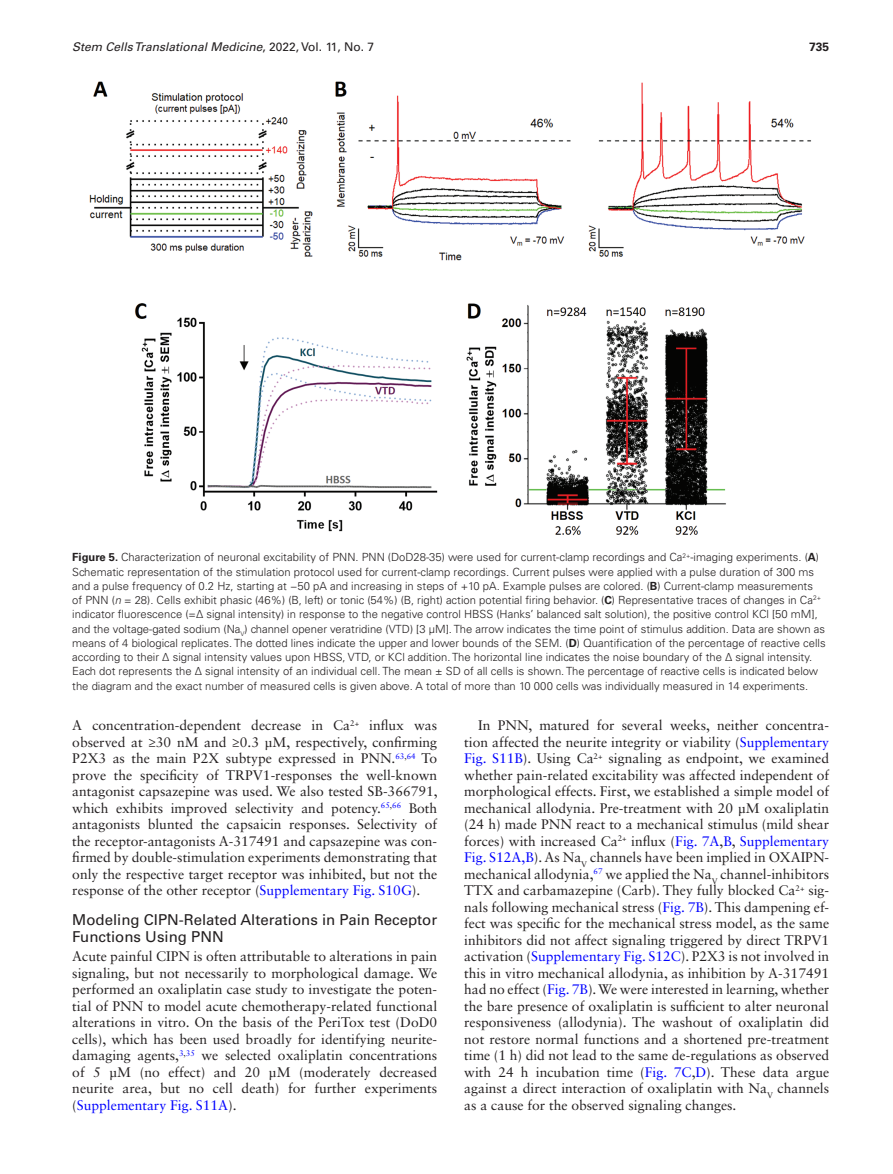
<style>
.page{position:relative;width:893px;height:1174px;background:#fff}
.page>*{position:absolute;margin:0;border:0;box-sizing:border-box;transform-origin:0 0}
.t1{font:15px/16.5px "Univers LT Std";color:#231f20}
.t2{font:13.8px/16.5px "Sabon LT Std";color:#231f20;text-align:justify}
.t3{font:italic 12px "Univers LT Std";color:#231f20}
.t4{font:700 12px "Univers LT Std";color:#231f20}
.t5{font:300 11.25px/14.2px "Univers LT Std";color:#231f20}
.s1{font-style:normal}
.s2{font-weight:700}
.s3{font-style:italic}
.s4{color:#00f}
</style>
<div class="page">
<img style="left:89px;top:81px;width:722px;height:455px">
<p class="t3" style="left:72px;top:40px;width:303px">Stem Cells Translational Medicine<span class="s1">, 2022, Vol. 11, No. 7</span></p>
<p class="t4" style="left:809px;top:40px;width:22px">735</p>
<p class="t5" style="left:72px;top:550px;width:755px"><span class="s2">Figure 5.</span> Characterization of neuronal excitability of PNN. PNN (DoD28-35) were used for current-clamp recordings and Ca<sup>2+</sup>-imaging experiments. (<span class="s2">A</span>)<br>Schematic representation of the stimulation protocol used for current-clamp recordings. Current pulses were applied with a pulse duration of 300 ms and a pulse frequency of 0.2 Hz, starting at −50 pA and increasing in steps of +10 pA. Example pulses are colored. (<span class="s2">B</span>) Current-clamp measurements of PNN (<span class="s3">n</span> = 28). Cells exhibit phasic (46%) (B, left) or tonic (54%) (B, right) action potential firing behavior. (<span class="s2">C</span>) Representative traces of changes in Ca<sup>2+ </sup>indicator fluorescence (=Δ signal intensity) in response to the negative control HBSS (Hanks’ balanced salt solution), the positive control KCl [50 mM], and the voltage-gated sodium (Na<sub>V</sub>) channel opener veratridine (VTD) [3 µM]. The arrow indicates the time point of stimulus addition. Data are shown as means of 4 biological replicates. The dotted lines indicate the upper and lower bounds of the SEM. (<span class="s2">D</span>) Quantification of the percentage of reactive cells according to their Δ signal intensity values upon HBSS, VTD, or KCl addition. The horizontal line indicates the noise boundary of the Δ signal intensity.<br>Each dot represents the Δ signal intensity of an individual cell. The mean ± SD of all cells is shown. The percentage of reactive cells is indicated below the diagram and the exact number of measured cells is given above. A total of more than 10 000 cells was individually measured in 14 experiments.</p>
<p class="t2" style="left:72px;top:717px;width:367px">A concentration-dependent decrease in Ca<sup>2+</sup> influx was observed at ≥30 nM and ≥0.3 µM, respectively, confirming P2X3 as the main P2X subtype expressed in PNN.<sup>63</sup><sup>,</sup><sup>64</sup> To prove the specificity of TRPV1-responses the well-known antagonist capsazepine was used. We also tested SB-366791, which exhibits improved selectivity and potency.<sup>65</sup><sup>,</sup><sup>66</sup> Both antagonists blunted the capsaicin responses. Selectivity of the receptor-antagonists A-317491 and capsazepine was con&shy;firmed by double-stimulation experiments demonstrating that only the respective target receptor was inhibited, but not the response of the other receptor (<span class="s4">Supplementary Fig. S10G</span>).</p>
<p class="t1" style="left:72px;top:912px;width:366px">Modeling CIPN-Related Alterations in Pain Receptor<br>Functions Using PNN</p>
<p class="t2" style="left:72px;top:948px;width:366px">Acute painful CIPN is often attributable to alterations in pain signaling, but not necessarily to morphological damage. We performed an oxaliplatin case study to investigate the poten&shy;tial of PNN to model acute chemotherapy-related functional alterations in vitro. On the basis of the PeriTox test (DoD0 cells), which has been used broadly for identifying neurite&shy;damaging agents,<sup>3</sup><sup>,</sup><sup>35</sup> we selected oxaliplatin concentrations of 5 µM (no effect) and 20 µM (moderately decreased neurite area, but no cell death) for further experiments (<span class="s4">Supplementary Fig. S11A</span>).</p>
<p class="t2" style="left:464px;top:717px;width:366px;text-indent:14px">In PNN, matured for several weeks, neither concentra&shy;tion affected the neurite integrity or viability (<span class="s4">Supplementary Fig. S11B</span>). Using Ca<sup>2+</sup> signaling as endpoint, we examined whether pain-related excitability was affected independent of morphological effects. First, we established a simple model of mechanical allodynia. Pre-treatment with 20 µM oxaliplatin (24 h) made PNN react to a mechanical stimulus (mild shear forces) with increased Ca<sup>2+</sup> influx (<span class="s4">Fig. 7A</span>,<span class="s4">B</span>, <span class="s4">Supplementary Fig. S12A,B</span>). As Na<sub>V</sub> channels have been implied in OXAIPN&shy;mechanical allodynia,<sup>67</sup> we applied the Na<sub>V</sub> channel-inhibitors TTX and carbamazepine (Carb). They fully blocked Ca<sup>2+</sup> sig&shy;nals following mechanical stress (<span class="s4">Fig. 7B</span>). This dampening ef&shy;fect was specific for the mechanical stress model, as the same inhibitors did not affect signaling triggered by direct TRPV1 activation (<span class="s4">Supplementary Fig. S12C</span>). P2X3 is not involved in this in vitro mechanical allodynia, as inhibition by A-317491 had no effect (<span class="s4">Fig. 7B</span>). We were interested in learning, whether the bare presence of oxaliplatin is sufficient to alter neuronal responsiveness (allodynia). The washout of oxaliplatin did not restore normal functions and a shortened pre-treatment time (1 h) did not lead to the same de-regulations as observed with 24 h incubation time (<span class="s4">Fig. 7C</span>,<span class="s4">D</span>). These data argue against a direct interaction of oxaliplatin with Na<sub>V</sub> channels as a cause for the observed signaling changes.</p>
</div>
